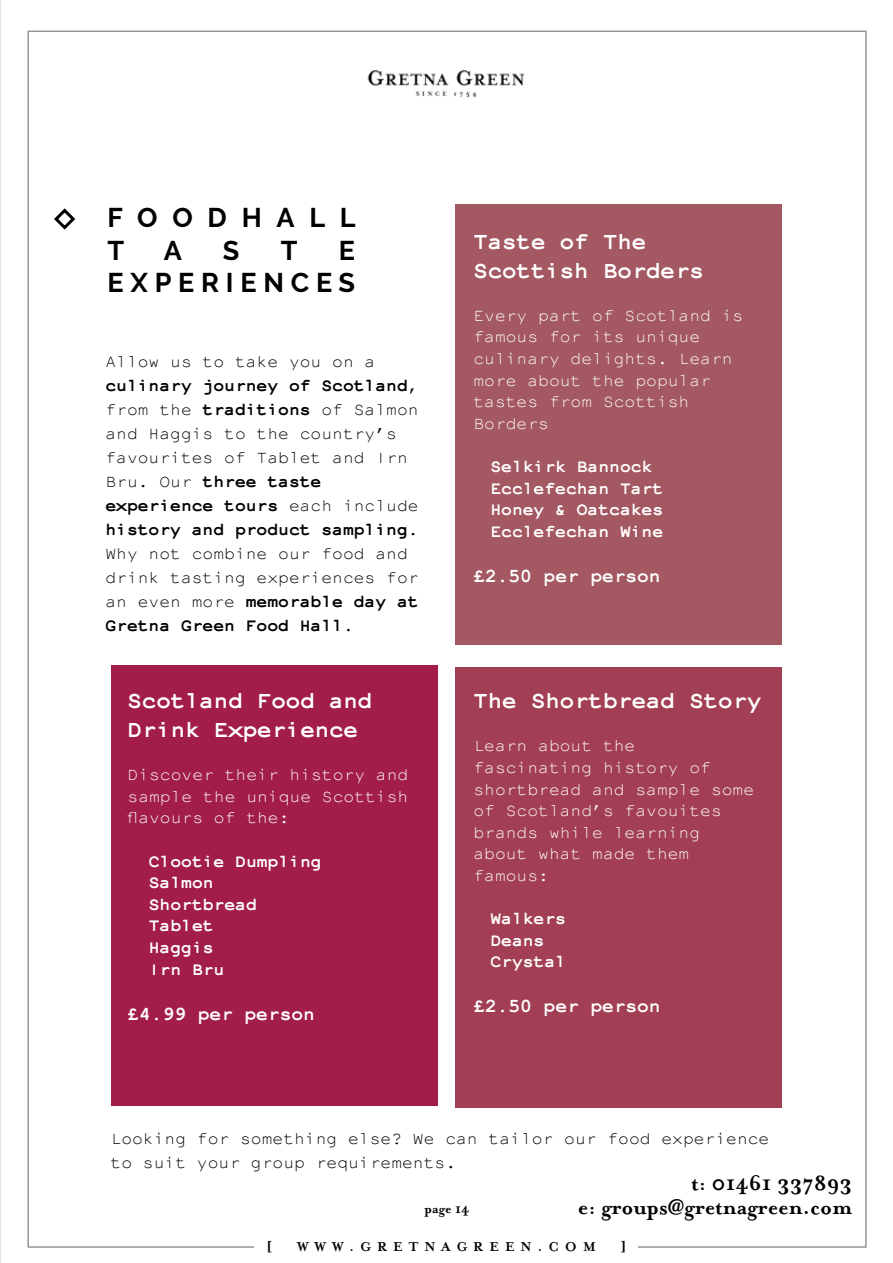
<style>
.page{position:relative;width:893px;height:1263px;background:#fff}
.page>*{position:absolute;margin:0;border:0;box-sizing:border-box;transform-origin:0 0}
.t1{font:700 27px/32.4px "Raleway";letter-spacing:.25em;color:#000101;text-align:right}
.t2{font:700 27px/32.4px "Raleway";letter-spacing:.545em;color:#000101}
.t3{font:700 24px/28.8px "Not Courier Sans";color:#fff}
.t4{font:700 24px/24px "Mrs Eaves";color:#000101;text-align:right}
.t5{font:700 19.5px "Not Courier Sans";color:#fff}
.t6{font:18px/24px "Not Courier Sans";color:#000101}
.t7{font:18px/21.6px "Not Courier Sans";color:#fff}
.t8{font:700 18px/21.6px "Not Courier Sans";color:#fff}
.t9{font:700 15px "Mrs Eaves";letter-spacing:.4em;color:#000}
.t10{font:700 15px "Mrs Eaves";color:#000101}
.s1{font-weight:700}
</style>
<div class="page">
<img style="left:0;top:0;width:1px;height:1263px">
<div style="left:111px;top:665px;width:326px;height:441px;background:#a21e48"></div>
<div style="left:455px;top:668px;width:327px;height:440px;background:#a33f54"></div>
<div style="left:455px;top:204px;width:327px;height:440px;background:#a45861"></div>
<svg style="left:54px;top:208px;width:22px;height:22px"></svg>
<img style="left:367px;top:70px;width:158px;height:28px">
<h1 class="t2" style="left:108px;top:202px;width:250px">FOODHALL<br>T</h1>
<h1 class="t1" style="left:164px;top:234px;width:20px">A</h1>
<h1 class="t1" style="left:223px;top:234px;width:18px">S</h1>
<h1 class="t1" style="left:281px;top:234px;width:18px">T</h1>
<h1 class="t1" style="left:108px;top:234px;width:249px">E<br>EXPERIENCES</h1>
<p class="t6" style="left:105px;top:349px;width:315px">Allow us to take you on a <span class="s1">culinary journey of Scotland</span>, from the <span class="s1">traditions</span> of Salmon and Haggis to the country’s favourites of Tablet and Irn<br>Bru. Our <span class="s1">three taste experience tours</span> each include <span class="s1">history and product sampling</span>.<br>Why not combine our food and drink tasting experiences for an even more <span class="s1">memorable day at<br>Gretna Green Food Hall</span>.</p>
<h2 class="t3" style="left:128px;top:684px;width:246px">Scotland Food and<br>Drink Experience</h2>
<p class="t7" style="left:128px;top:763px;width:282px;text-align:justify">Discover their history and sample the unique Scottish flavours of the:</p>
<p class="t8" style="left:149px;top:848px;width:174px">Clootie Dumpling<br>Salmon<br>Shortbread<br>Tablet<br>Haggis<br>Irn Bru</p>
<p class="t5" style="left:128px;top:998px;width:189px">£4.99 per person</p>
<h2 class="t3" style="left:473px;top:225px;width:232px">Taste of The<br>Scottish Borders</h2>
<p class="t7" style="left:473px;top:304px;width:272px">Every part of Scotland is famous for its unique culinary delights. Learn more about the popular tastes from Scottish<br>Borders</p>
<p class="t8" style="left:490px;top:454px;width:174px">Selkirk Bannock<br>Ecclefechan Tart<br>Honey &amp; Oatcakes<br>Ecclefechan Wine</p>
<p class="t5" style="left:473px;top:561px;width:189px">£2.50 per person</p>
<h2 class="t3" style="left:473px;top:684px;width:290px">The Shortbread Story</h2>
<p class="t7" style="left:473px;top:734px;width:282px">Learn about the fascinating history of shortbread and sample some of Scotland’s favouites brands while learning about what made them famous:</p>
<p class="t8" style="left:490px;top:906px;width:77px">Walkers<br>Deans<br>Crystal</p>
<p class="t5" style="left:473px;top:991px;width:189px">£2.50 per person</p>
<p class="t6" style="left:111px;top:1125px;width:660px">Looking for something else? We can tailor our food experience to suit your group requirements.</p>
<p class="t10" style="left:424px;top:1200px;width:47px">page 14</p>
<h2 class="t4" style="left:578px;top:1171px;width:276px">t: 01461 337893<br>e: groups@gretnagreen.com</h2>
<p class="t9" style="left:267px;top:1238px;width:7px">[</p>
<p class="t9" style="left:297px;top:1238px;width:300px">WWW.GRETNAGREEN.COM</p>
<p class="t9" style="left:621px;top:1238px;width:7px">]</p>
</div>
